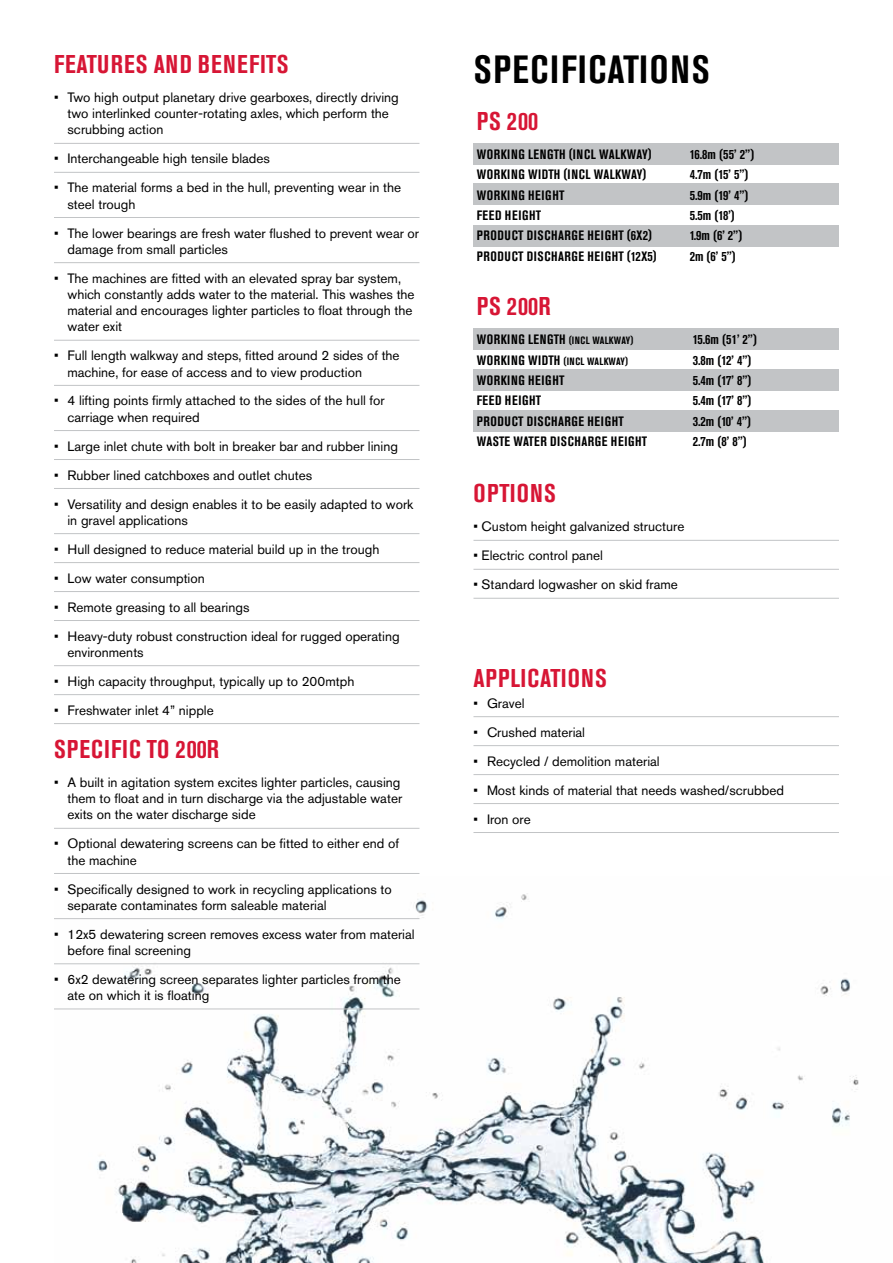
<style>
.page{position:relative;width:893px;height:1263px;background:#fff}
.page>*{position:absolute;margin:0;border:0;box-sizing:border-box;transform-origin:0 0}
.t1{font:700 condensed 39px "Akzidenz Grotesk Pro";letter-spacing:.045em;color:#000}
.t2{font:700 condensed 25.5px "Akzidenz Grotesk Pro";letter-spacing:.03em;color:#d71635}
.t3{font:13.5px/16.2px "Akzidenz Grotesk Pro";color:#000}
.t4{font:700 condensed 13.5px "Akzidenz Grotesk Pro";letter-spacing:.02em;color:#000}
.t5{font:700 condensed 10.5px "Akzidenz Grotesk Pro";color:#000}
.s1{font-size:10.5px}
.s2{font-size:13.5px}
</style>
<div class="page">
<img style="left:54px;top:893px;width:805px;height:370px">
<hr style="left:473px;top:716px;width:366px;height:1px;background:#c2c4c6">
<hr style="left:473px;top:745px;width:366px;height:1px;background:#c2c4c6">
<hr style="left:473px;top:774px;width:366px;height:1px;background:#c2c4c6">
<hr style="left:473px;top:803px;width:366px;height:1px;background:#c2c4c6">
<hr style="left:473px;top:832px;width:366px;height:1px;background:#c2c4c6">
<hr style="left:54px;top:143px;width:365px;height:1px;background:#c2c4c6">
<hr style="left:54px;top:172px;width:365px;height:1px;background:#c2c4c6">
<hr style="left:54px;top:217px;width:365px;height:1px;background:#c2c4c6">
<hr style="left:54px;top:262px;width:365px;height:1px;background:#c2c4c6">
<hr style="left:54px;top:340px;width:365px;height:1px;background:#c2c4c6">
<hr style="left:54px;top:385px;width:365px;height:1px;background:#c2c4c6">
<hr style="left:54px;top:430px;width:365px;height:1px;background:#c2c4c6">
<hr style="left:54px;top:459px;width:365px;height:1px;background:#c2c4c6">
<hr style="left:54px;top:488px;width:365px;height:1px;background:#c2c4c6">
<hr style="left:54px;top:533px;width:365px;height:1px;background:#c2c4c6">
<hr style="left:54px;top:562px;width:365px;height:1px;background:#c2c4c6">
<hr style="left:54px;top:591px;width:365px;height:1px;background:#c2c4c6">
<hr style="left:54px;top:620px;width:365px;height:1px;background:#c2c4c6">
<hr style="left:54px;top:665px;width:365px;height:1px;background:#c2c4c6">
<hr style="left:54px;top:694px;width:365px;height:1px;background:#c2c4c6">
<hr style="left:54px;top:723px;width:365px;height:1px;background:#c2c4c6">
<hr style="left:54px;top:828px;width:365px;height:1px;background:#c2c4c6">
<hr style="left:54px;top:873px;width:365px;height:1px;background:#c2c4c6">
<hr style="left:54px;top:918px;width:365px;height:1px;background:#c2c4c6">
<hr style="left:54px;top:963px;width:365px;height:1px;background:#c2c4c6">
<hr style="left:54px;top:1008px;width:365px;height:1px;background:#c2c4c6">
<div style="left:473px;top:143px;width:366px;height:21px;background:#c2c4c6"></div>
<div style="left:473px;top:184px;width:366px;height:21px;background:#c2c4c6"></div>
<div style="left:473px;top:225px;width:366px;height:21px;background:#c2c4c6"></div>
<div style="left:473px;top:328px;width:366px;height:22px;background:#c2c4c6"></div>
<div style="left:473px;top:369px;width:366px;height:21px;background:#c2c4c6"></div>
<div style="left:473px;top:410px;width:366px;height:22px;background:#c2c4c6"></div>
<hr style="left:473px;top:540px;width:366px;height:1px;background:#c2c4c6">
<hr style="left:473px;top:569px;width:366px;height:1px;background:#c2c4c6">
<hr style="left:473px;top:598px;width:366px;height:1px;background:#c2c4c6">
<h2 class="t2" style="left:54px;top:48px;width:169px">FEATURES AN D BENEFIT</h2>
<h2 class="t2" style="left:277px;top:48px;width:13px">S</h2>
<p class="t3" style="left:68px;top:89px;width:333px;text-indent:-14px">• Two high output planetary drive gearboxes, directly driving two interlinked counter-rotating axles, which perform the scrubbing action</p>
<p class="t3" style="left:54px;top:151px;width:217px">• Interchangeable high tensile blades</p>
<p class="t3" style="left:68px;top:180px;width:335px;text-indent:-14px">• The material forms a bed in the hull, preventing wear in the steel trough</p>
<p class="t3" style="left:68px;top:225px;width:353px;text-indent:-14px">• The lower bearings are fresh water flushed to prevent wear or damage from small particles</p>
<p class="t3" style="left:68px;top:270px;width:349px;text-indent:-14px">• The machines are fitted with an elevated spray bar system, which constantly adds water to the material. This washes the material and encourages lighter particles to float through the water exit</p>
<p class="t3" style="left:68px;top:347px;width:334px;text-indent:-14px">• Full length walkway and steps, fitted around 2 sides of the machine, for ease of access and to view production</p>
<p class="t3" style="left:68px;top:393px;width:319px;text-indent:-14px">• 4 lifting points firmly attached to the sides of the hull for carriage when required</p>
<p class="t3" style="left:54px;top:438px;width:346px">• Large inlet chute with bolt in breaker bar and rubber lining</p>
<p class="t3" style="left:54px;top:467px;width:260px">• Rubber lined catchboxes and outlet chutes</p>
<p class="t3" style="left:68px;top:496px;width:347px;text-indent:-14px">• Versatility and design enables it to be easily adapted to work in gravel applications</p>
<p class="t3" style="left:54px;top:541px;width:327px">• Hull designed to reduce material build up in the trough</p>
<p class="t3" style="left:54px;top:570px;width:152px">• Low water consumption</p>
<p class="t3" style="left:54px;top:599px;width:197px">• Remote greasing to all bearings</p>
<p class="t3" style="left:68px;top:628px;width:334px;text-indent:-14px">• Heavy-duty robust construction ideal for rugged operating environments</p>
<p class="t3" style="left:54px;top:673px;width:302px">• High capacity throughput, typically up to 200mtph</p>
<p class="t3" style="left:54px;top:702px;width:161px">• Freshwater inlet 4” nipple</p>
<h2 class="t2" style="left:54px;top:733px;width:37px">SPECIFIC</h2>
<h2 class="t2" style="left:147px;top:733px;width:72px">TO 200R</h2>
<p class="t3" style="left:68px;top:774px;width:336px;text-indent:-14px">• A built in agitation system excites lighter particles, causing them to float and in turn discharge via the adjustable water exits on the water discharge side</p>
<p class="t3" style="left:68px;top:835px;width:333px;text-indent:-14px">• Optional dewatering screens can be fitted to either end of the machine</p>
<p class="t3" style="left:68px;top:881px;width:326px;text-indent:-14px">• Specifically designed to work in recycling applications to separate contaminates form saleable material</p>
<p class="t3" style="left:68px;top:926px;width:349px;text-indent:-14px">• 12x5 dewatering screen removes excess water from material before final screening</p>
<p class="t3" style="left:68px;top:971px;width:335px;text-indent:-14px">• 6x2 dewatering screen separates lighter particles from the ate on which it is floating</p>
<h1 class="t1" style="left:474px;top:44px;width:235px">SPECIFICATIONS</h1>
<h2 class="t2" style="left:477px;top:104px;width:63px">PS 200</h2>
<p class="t4" style="left:477px;top:145px;width:177px">WORKIN G LEN GTH (INCL WALKWAY)</p>
<p class="t4" style="left:690px;top:145px;width:66px">16.8M (55’ 2”)</p>
<p class="t4" style="left:477px;top:166px;width:171px">WORKIN G WI DTH (INCL WALKWAY)</p>
<p class="t4" style="left:690px;top:166px;width:60px">4.7M (15’ 5”)</p>
<p class="t4" style="left:477px;top:186px;width:81px">WORKING HEIGHT</p>
<p class="t4" style="left:690px;top:186px;width:60px">5.9M (19’ 4”)</p>
<p class="t4" style="left:477px;top:207px;width:58px">FEED HEIGHT</p>
<p class="t4" style="left:690px;top:207px;width:47px">5.5M (18’)</p>
<p class="t4" style="left:477px;top:227px;width:76px">PRODUCT DISCHAR</p>
<p class="t4" style="left:571px;top:227px;width:82px">GE HEI GHT (6X2)</p>
<p class="t4" style="left:690px;top:227px;width:54px">1.9M (6’ 2”)</p>
<p class="t4" style="left:477px;top:247px;width:76px">PRODUCT DISCHAR</p>
<p class="t4" style="left:571px;top:247px;width:87px">GE HEI GHT (12X5)</p>
<p class="t4" style="left:690px;top:247px;width:48px">2M (6’ 5”)</p>
<h2 class="t2" style="left:477px;top:290px;width:75px">PS 200R</h2>
<p class="t4" style="left:477px;top:331px;width:158px">WORKIN G LEN GTH <span class="s1">(INCL WALKWAY)</span></p>
<p class="t4" style="left:693px;top:331px;width:66px">15.6M (51’ 2”)</p>
<p class="t5" style="left:477px;top:354px;width:153px"><span class="s2">WORKIN G WI DTH</span> (INCL WALKWAY)</p>
<p class="t4" style="left:693px;top:351px;width:60px">3.8M (12’ 4”)</p>
<p class="t4" style="left:477px;top:372px;width:81px">WORKING HEIGHT</p>
<p class="t4" style="left:693px;top:372px;width:60px">5.4M (17’ 8”)</p>
<p class="t4" style="left:477px;top:392px;width:58px">FEED HEIGHT</p>
<p class="t4" style="left:693px;top:392px;width:60px">5.4M (17’ 8”)</p>
<p class="t4" style="left:477px;top:412px;width:76px">PRODUCT DISCHAR</p>
<p class="t4" style="left:571px;top:412px;width:46px">GE HEIGHT</p>
<p class="t4" style="left:693px;top:412px;width:60px">3.2M (10’ 4”)</p>
<p class="t4" style="left:477px;top:433px;width:54px">WASTE WATER</p>
<p class="t4" style="left:550px;top:433px;width:26px">DISCHAR</p>
<p class="t4" style="left:595px;top:433px;width:46px">GE HEIGHT</p>
<p class="t4" style="left:693px;top:433px;width:55px">2.7M (8’ 8”)</p>
<h2 class="t2" style="left:474px;top:477px;width:38px">OPTION</h2>
<h2 class="t2" style="left:544px;top:477px;width:13px">S</h2>
<p class="t3" style="left:473px;top:519px;width:212px">• Custom height galvanized structure</p>
<p class="t3" style="left:473px;top:547px;width:131px">• Electric control panel</p>
<p class="t3" style="left:473px;top:576px;width:206px">• Standard logwasher on skid frame</p>
<h2 class="t2" style="left:474px;top:662px;width:133px">APPLICATIONS</h2>
<p class="t3" style="left:473px;top:695px;width:53px">• Gravel</p>
<p class="t3" style="left:473px;top:724px;width:113px">• Crushed material</p>
<p class="t3" style="left:473px;top:753px;width:188px">• Recycled / demolition material</p>
<p class="t3" style="left:473px;top:782px;width:312px">• Most kinds of material that needs washed/scrubbed</p>
<p class="t3" style="left:473px;top:811px;width:59px">• Iron ore</p>
</div>
